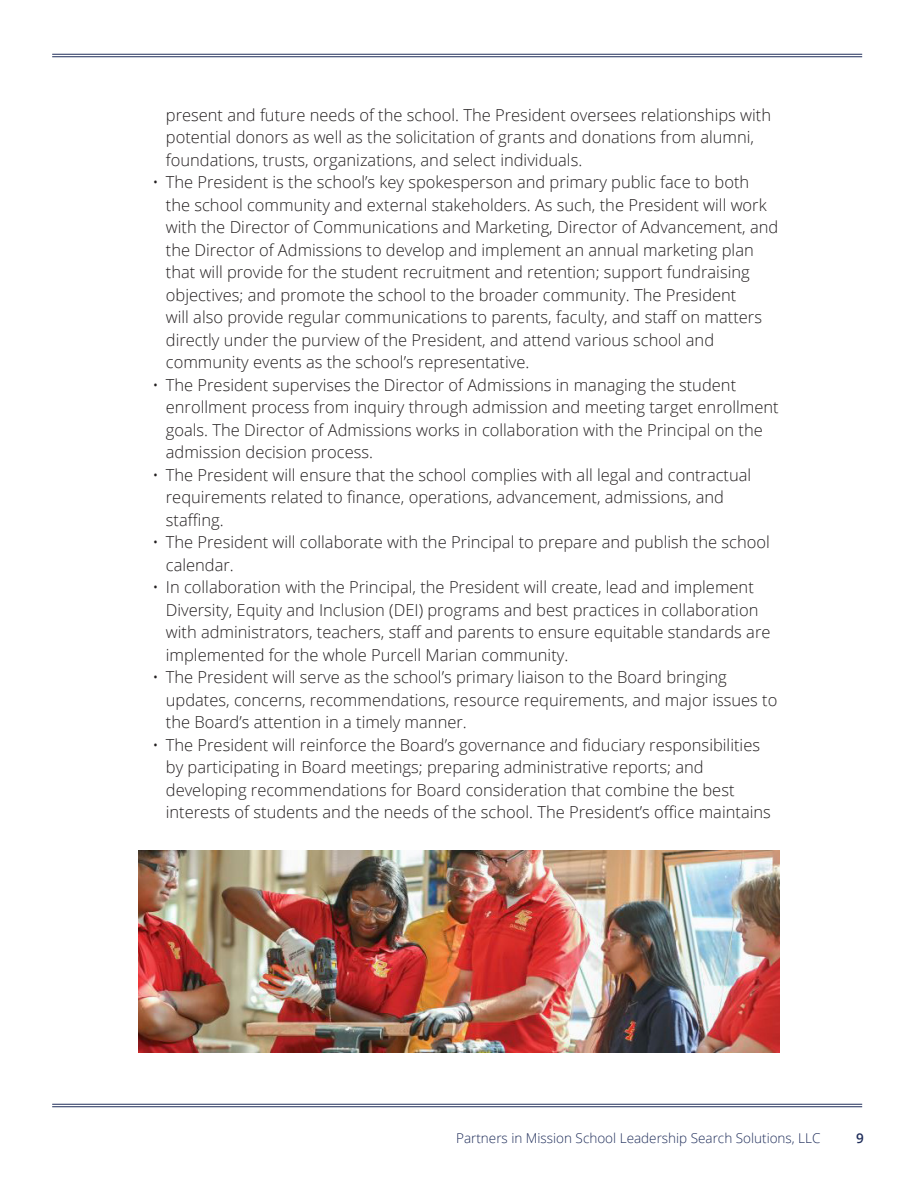
<style>
.page{position:relative;width:918px;height:1188px;background:#fff}
.page>*{position:absolute;margin:0;border:0;box-sizing:border-box;transform-origin:0 0}
.t1{font:300 16.5px/22.5px "Open Sans";color:#231f20}
.t2{font:300 13.5px "Open Sans";color:#1f2d5a}
.t3{font:600 13.5px "Open Sans";color:#1f2d5a}
</style>
<div class="page">
<hr style="left:52px;top:54px;width:810px;height:1px;background:#1f2d5a">
<hr style="left:52px;top:56px;width:810px;height:1px;background:#1f2d5a">
<hr style="left:52px;top:1104px;width:810px;height:1px;background:#1f2d5a">
<hr style="left:52px;top:1106px;width:810px;height:1px;background:#1f2d5a">
<img style="left:139px;top:851px;width:640px;height:202px">
<p class="t1" style="left:166px;top:103px;width:607px">present and future needs of the school. The President oversees relationships with potential donors as well as the solicitation of grants and donations from alumni, foundations, trusts, organizations, and select individuals.</p>
<p class="t1" style="left:166px;top:170px;width:614px;text-indent:-14px">• The President is the school’s key spokesperson and primary public face to both<br>the school community and external stakeholders. As such, the President will work with the Director of Communications and Marketing, Director of Advancement, and the Director of Admissions to develop and implement an annual marketing plan that will provide for the student recruitment and retention; support fundraising objectives; and promote the school to the broader community. The President<br>will also provide regular communications to parents, faculty, and staff on matters directly under the purview of the President, and attend various school and community events as the school’s representative.</p>
<p class="t1" style="left:166px;top:373px;width:614px;text-indent:-14px">• The President supervises the Director of Admissions in managing the student enrollment process from inquiry through admission and meeting target enrollment goals. The Director of Admissions works in collaboration with the Principal on the admission decision process.</p>
<p class="t1" style="left:166px;top:463px;width:587px;text-indent:-14px">• The President will ensure that the school complies with all legal and contractual requirements related to finance, operations, advancement, admissions, and staffing.</p>
<p class="t1" style="left:166px;top:530px;width:606px;text-indent:-14px">• The President will collaborate with the Principal to prepare and publish the school calendar.</p>
<p class="t1" style="left:166px;top:575px;width:606px;text-indent:-14px">• In collaboration with the Principal, the President will create, lead and implement Diversity, Equity and Inclusion (DEI) programs and best practices in collaboration with administrators, teachers, staff and parents to ensure equitable standards are implemented for the whole Purcell Marian community.</p>
<p class="t1" style="left:166px;top:665px;width:613px;text-indent:-14px">• The President will serve as the school’s primary liaison to the Board bringing updates, concerns, recommendations, resource requirements, and major issues to the Board’s attention in a timely manner.</p>
<p class="t1" style="left:166px;top:733px;width:607px;text-indent:-14px">• The President will reinforce the Board’s governance and fiduciary responsibilities by participating in Board meetings; preparing administrative reports; and developing recommendations for Board consideration that combine the best interests of students and the needs of the school. The President’s office maintains</p>
<p class="t2" style="left:456px;top:1129px;width:366px">Partners in Mission School Leadership Search Solutions, LLC</p>
<p class="t3" style="left:856px;top:1128px;width:9px">9</p>
</div>
